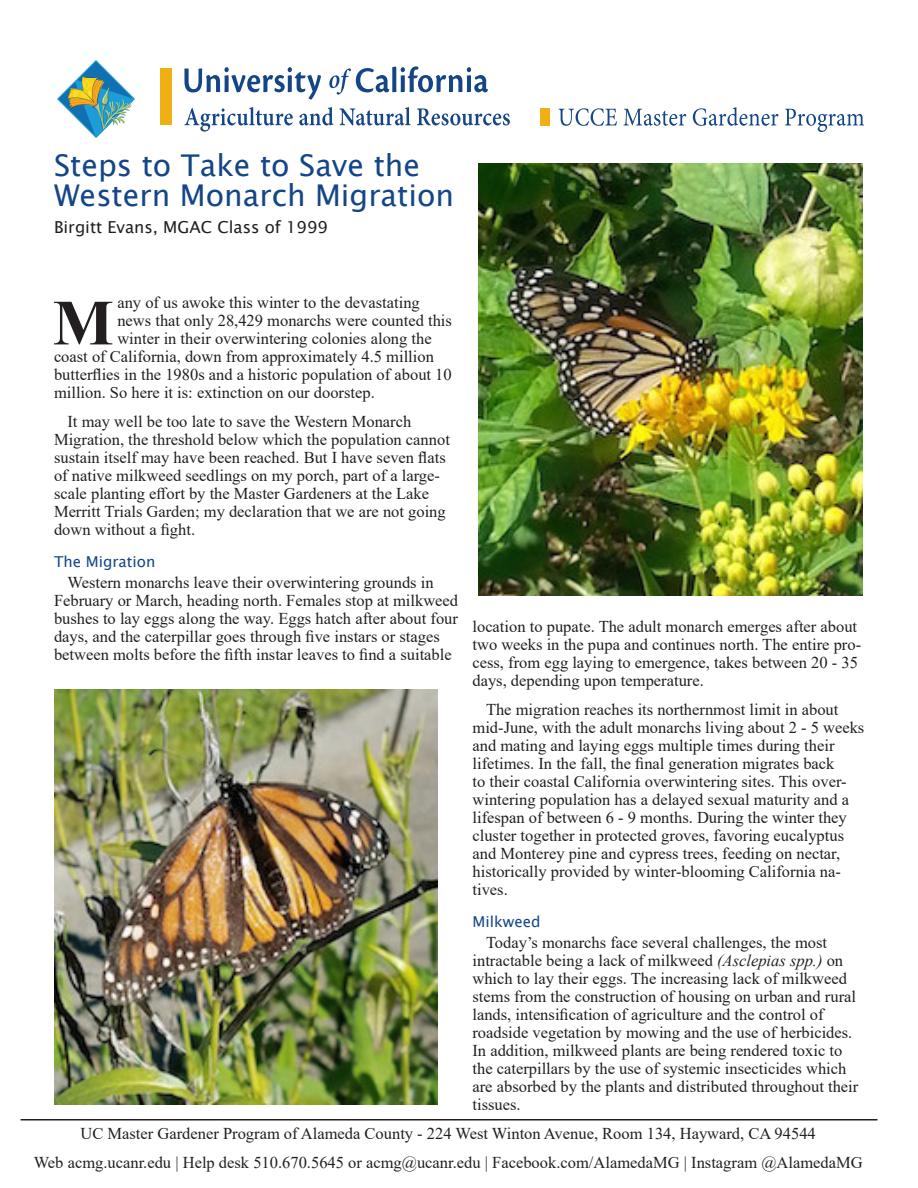
<style>
.page{position:relative;width:918px;height:1188px;background:#fff}
.page>*{position:absolute;margin:0;border:0;box-sizing:border-box;transform-origin:0 0}
.Body_NI_Nospace{font:700 64.5px "Times New Roman";color:#231f20}
.Headline{font:30px/30px "Lucida Sans Unicode";color:#144687}
.Body_text{font:16.5px/18px "Times New Roman";color:#231f20}
.Body_NI_Nospace-2{font:16.5px "Times New Roman";color:#231f20}
.Author{font:16.5px "Lucida Sans Unicode";color:#231f20}
.Heading_4{font:15px "Lucida Sans Unicode";color:#144687}
.s1{font-style:italic}
</style>
<div class="page">
<hr style="left:21px;top:1119px;width:857px;height:1px;background:#231f20">
<img style="left:54px;top:689px;width:384px;height:416px">
<img style="left:479px;top:164px;width:384px;height:431px">
<img style="left:57px;top:60px;width:78px;height:78px">
<div style="left:541px;top:108px;width:9px;height:17px;background:#f0af13"></div>
<svg style="left:559px;top:108px;width:58px;height:18px"></svg>
<svg style="left:623px;top:109px;width:63px;height:17px"></svg>
<svg style="left:693px;top:107px;width:85px;height:19px"></svg>
<svg style="left:785px;top:109px;width:79px;height:23px"></svg>
<svg style="left:184px;top:67px;width:137px;height:33px"></svg>
<svg style="left:329px;top:66px;width:159px;height:29px"></svg>
<svg style="left:185px;top:107px;width:108px;height:25px"></svg>
<svg style="left:299px;top:107px;width:112px;height:19px"></svg>
<svg style="left:417px;top:108px;width:93px;height:18px"></svg>
<div style="left:160px;top:69px;width:11px;height:56px;background:#f0af13"></div>
<p class="Headline" style="left:54px;top:151px;width:402px">Steps to Take to Save the<br>Western Monarch Migration</p>
<p class="Author" style="left:54px;top:214px;width:275px">Birgitt Evans, MGAC Class of 1999</p>
<p class="Body_NI_Nospace" style="left:53px;top:276px;width:62px">M</p>
<p class="Body_NI_Nospace-2" style="left:117px;top:291px;width:304px">any of us awoke this winter to the devastating</p>
<p class="Body_NI_Nospace-2" style="left:117px;top:309px;width:336px">news that only 28,429 monarchs were counted this</p>
<p class="Body_NI_Nospace-2" style="left:117px;top:327px;width:316px">winter in their overwintering colonies along the</p>
<p class="Body_NI_Nospace-2" style="left:54px;top:345px;width:381px">coast of California, down from approximately 4.5 million</p>
<p class="Body_NI_Nospace-2" style="left:54px;top:363px;width:399px">butterflies in the 1980s and a historic population of about 10</p>
<p class="Body_NI_Nospace-2" style="left:54px;top:381px;width:322px">million. So here it is: extinction on our doorstep.</p>
<p class="Body_text" style="left:54px;top:412px;width:397px;text-indent:14px">It may well be too late to save the Western Monarch Migration, the threshold below which the population cannot sustain itself may have been reached. But I have seven flats of native milkweed seedlings on my porch, part of a large&shy;scale planting effort by the Master Gardeners at the Lake Merritt Trials Garden; my declaration that we are not going down without a fight.</p>
<p class="Heading_4" style="left:54px;top:550px;width:103px">The Migration</p>
<p class="Body_text" style="left:54px;top:573px;width:406px;text-indent:14px">Western monarchs leave their overwintering grounds in February or March, heading north. Females stop at milkweed bushes to lay eggs along the way. Eggs hatch after about four days, and the caterpillar goes through five instars or stages between molts before the fifth instar leaves to find a suitable</p>
<p class="Body_text" style="left:472px;top:617px;width:390px">location to pupate. The adult monarch emerges after about two weeks in the pupa and continues north. The entire pro&shy;cess, from egg laying to emergence, takes between 20 - 35 days, depending upon temperature.</p>
<p class="Body_text" style="left:472px;top:700px;width:393px;text-indent:14px">The migration reaches its northernmost limit in about mid-June, with the adult monarchs living about 2 - 5 weeks and mating and laying eggs multiple times during their lifetimes. In the fall, the final generation migrates back<br>to their coastal California overwintering sites. This over&shy;wintering population has a delayed sexual maturity and a lifespan of between 6 - 9 months. During the winter they cluster together in protected groves, favoring eucalyptus and Monterey pine and cypress trees, feeding on nectar, historically provided by winter-blooming California na&shy;tives.</p>
<p class="Heading_4" style="left:472px;top:910px;width:70px">Milkweed</p>
<p class="Body_text" style="left:472px;top:933px;width:387px;text-indent:14px">Today’s monarchs face several challenges, the most intractable being a lack of milkweed <span class="s1">(Asclepias spp.)</span> on which to lay their eggs. The increasing lack of milkweed stems from the construction of housing on urban and rural lands, intensification of agriculture and the control of roadside vegetation by mowing and the use of herbicides.<br>In addition, milkweed plants are being rendered toxic to the caterpillars by the use of systemic insecticides which are absorbed by the plants and distributed throughout their tissues.</p>
<p class="Body_text" style="left:34px;top:1119px;width:830px;line-height:28.8px;text-align:center">UC Master Gardener Program of Alameda County - 224 West Winton Avenue, Room 134, Hayward, CA 94544<br>Web acmg.ucanr.edu | Help desk 510.670.5645 or acmg@ucanr.edu | Facebook.com/AlamedaMG | Instagram @AlamedaMG</p>
</div>
